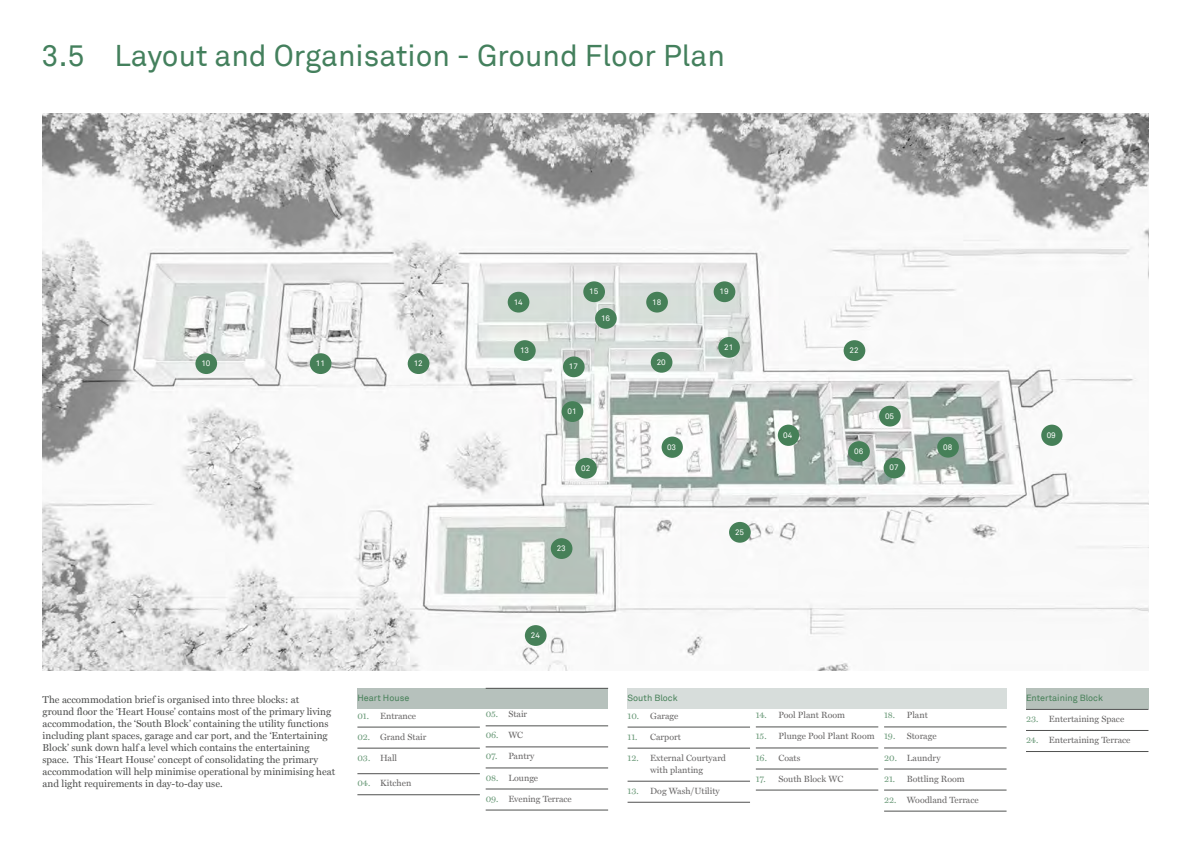
<style>
.page{position:relative;width:1191px;height:842px;background:#fff}
.page>*{position:absolute;margin:0;border:0;box-sizing:border-box;transform-origin:0 0}
.t1{font:30px "Akkurat Pro TT";color:#44805d}
.t2{font:10px/12px "Miller Text";color:#505150}
.t3{font:9px/12px "Miller Text";color:#6a6868;text-align:center}
.t4{font:9px "Akkurat Pro TT";color:#468058}
.t5{font:9px "Miller Text";color:#6b9a79}
.t6{font:8px "Akkurat Pro TT";color:#fff}
.s1{color:#6b9a79}
.s2{color:#6a6868}
</style>
<div class="page">
<div style="left:1026px;top:688px;width:122px;height:21px;background:#b6c1bb"></div>
<img style="left:43px;top:113px;width:1105px;height:558px">
<div style="left:561px;top:401px;width:22px;height:21px;background:#468058;border-radius:50%"></div>
<div style="left:879px;top:406px;width:21px;height:20px;background:#468058;border-radius:50%"></div>
<div style="left:848px;top:441px;width:22px;height:21px;background:#468058;border-radius:50%"></div>
<div style="left:661px;top:437px;width:22px;height:21px;background:#468058;border-radius:50%"></div>
<div style="left:1041px;top:425px;width:21px;height:21px;background:#468058;border-radius:50%"></div>
<div style="left:778px;top:425px;width:21px;height:21px;background:#468058;border-radius:50%"></div>
<div style="left:575px;top:458px;width:22px;height:21px;background:#468058;border-radius:50%"></div>
<div style="left:937px;top:437px;width:22px;height:21px;background:#468058;border-radius:50%"></div>
<div style="left:514px;top:340px;width:22px;height:21px;background:#468058;border-radius:50%"></div>
<div style="left:310px;top:353px;width:21px;height:21px;background:#468058;border-radius:50%"></div>
<div style="left:408px;top:353px;width:21px;height:21px;background:#468058;border-radius:50%"></div>
<div style="left:729px;top:522px;width:21px;height:21px;background:#468058;border-radius:50%"></div>
<div style="left:563px;top:356px;width:21px;height:21px;background:#468058;border-radius:50%"></div>
<div style="left:883px;top:458px;width:22px;height:20px;background:#468058;border-radius:50%"></div>
<div style="left:583px;top:281px;width:22px;height:21px;background:#468058;border-radius:50%"></div>
<div style="left:595px;top:308px;width:22px;height:21px;background:#468058;border-radius:50%"></div>
<div style="left:646px;top:292px;width:22px;height:21px;background:#468058;border-radius:50%"></div>
<div style="left:713px;top:281px;width:22px;height:21px;background:#468058;border-radius:50%"></div>
<div style="left:718px;top:337px;width:22px;height:21px;background:#468058;border-radius:50%"></div>
<div style="left:508px;top:292px;width:21px;height:21px;background:#468058;border-radius:50%"></div>
<div style="left:651px;top:352px;width:21px;height:21px;background:#468058;border-radius:50%"></div>
<div style="left:843px;top:340px;width:22px;height:21px;background:#468058;border-radius:50%"></div>
<div style="left:195px;top:353px;width:22px;height:21px;background:#468058;border-radius:50%"></div>
<div style="left:551px;top:538px;width:21px;height:21px;background:#468058;border-radius:50%"></div>
<div style="left:525px;top:625px;width:21px;height:21px;background:#468058;border-radius:50%"></div>
<div style="left:357px;top:688px;width:251px;height:21px;background:#b6c1bc"></div>
<div style="left:627px;top:688px;width:379px;height:21px;background:#d7dddb"></div>
<hr style="left:627px;top:727px;width:123px;height:1px;background:#505150">
<hr style="left:627px;top:748px;width:123px;height:1px;background:#505150">
<hr style="left:627px;top:781px;width:123px;height:1px;background:#505150">
<hr style="left:627px;top:802px;width:123px;height:1px;background:#505150">
<hr style="left:756px;top:727px;width:122px;height:1px;background:#505150">
<hr style="left:756px;top:748px;width:122px;height:1px;background:#505150">
<hr style="left:756px;top:769px;width:122px;height:1px;background:#505150">
<hr style="left:756px;top:790px;width:122px;height:1px;background:#505150">
<hr style="left:884px;top:727px;width:122px;height:1px;background:#505150">
<hr style="left:884px;top:748px;width:122px;height:1px;background:#505150">
<hr style="left:884px;top:769px;width:122px;height:1px;background:#505150">
<hr style="left:884px;top:790px;width:122px;height:1px;background:#505150">
<hr style="left:884px;top:811px;width:122px;height:1px;background:#505150">
<hr style="left:1026px;top:709px;width:122px;height:1px;background:#505150">
<hr style="left:1026px;top:730px;width:122px;height:1px;background:#505150">
<hr style="left:1026px;top:751px;width:122px;height:1px;background:#505150">
<hr style="left:357px;top:727px;width:123px;height:1px;background:#505150">
<hr style="left:357px;top:748px;width:123px;height:1px;background:#505150">
<hr style="left:357px;top:773px;width:123px;height:1px;background:#505150">
<hr style="left:357px;top:794px;width:123px;height:1px;background:#505150">
<hr style="left:486px;top:688px;width:122px;height:1px;background:#505150">
<hr style="left:486px;top:726px;width:122px;height:1px;background:#505150">
<hr style="left:486px;top:747px;width:122px;height:1px;background:#505150">
<hr style="left:486px;top:768px;width:122px;height:1px;background:#505150">
<hr style="left:486px;top:789px;width:122px;height:1px;background:#505150">
<hr style="left:486px;top:810px;width:122px;height:1px;background:#505150">
<h1 class="t1" style="left:42px;top:44px;width:685px">3.5 Layout and Organisation - Ground Floor Plan</h1>
<p class="t6" style="left:201px;top:360px;width:11px">10</p>
<p class="t6" style="left:316px;top:360px;width:11px">11</p>
<p class="t6" style="left:414px;top:360px;width:11px">12</p>
<p class="t6" style="left:514px;top:299px;width:11px">14</p>
<p class="t6" style="left:520px;top:347px;width:11px">13</p>
<p class="t6" style="left:589px;top:288px;width:11px">15</p>
<p class="t6" style="left:569px;top:363px;width:11px">17</p>
<p class="t6" style="left:567px;top:408px;width:11px">01</p>
<p class="t6" style="left:601px;top:315px;width:11px">16</p>
<p class="t6" style="left:581px;top:465px;width:11px">02</p>
<p class="t6" style="left:557px;top:545px;width:11px">23</p>
<p class="t6" style="left:652px;top:299px;width:11px">18</p>
<p class="t6" style="left:656px;top:359px;width:11px">20</p>
<p class="t6" style="left:667px;top:444px;width:11px">03</p>
<p class="t6" style="left:719px;top:288px;width:11px">19</p>
<p class="t6" style="left:724px;top:344px;width:11px">21</p>
<p class="t6" style="left:735px;top:529px;width:11px">25</p>
<p class="t6" style="left:849px;top:347px;width:11px">22</p>
<p class="t6" style="left:885px;top:413px;width:11px">05</p>
<p class="t6" style="left:783px;top:433px;width:11px">04</p>
<p class="t6" style="left:1046px;top:433px;width:11px">09</p>
<p class="t6" style="left:854px;top:448px;width:11px">06</p>
<p class="t6" style="left:889px;top:465px;width:11px">07</p>
<p class="t6" style="left:943px;top:444px;width:11px">08</p>
<p class="t6" style="left:531px;top:632px;width:11px">24</p>
<p class="t2" style="left:43px;top:694px;width:294px">The accommodation brief is organised into three blocks: at<br>ground floor the ‘Heart House’ contains most of the primary living accommodation, the ‘South Block’ containing the utility functions including plant spaces, garage and car port, and the ‘Entertaining Block’ sunk down half a level which contains the entertaining space. This ‘Heart House’ concept of consolidating the primary accommodation will help minimise operational by minimising heat and light requirements in day-to-day use.</p>
<p class="t4" style="left:627px;top:694px;width:52px">South Block</p>
<p class="t4" style="left:357px;top:694px;width:53px">Heart House</p>
<p class="t3" style="left:357px;top:710px;width:60px"><span class="s1">01.</span> Entrance</p>
<p class="t3" style="left:357px;top:731px;width:70px"><span class="s1">02.</span> Grand Stair</p>
<p class="t3" style="left:357px;top:752px;width:41px"><span class="s1">03.</span> Hall</p>
<p class="t3" style="left:357px;top:778px;width:55px"><span class="s1">04.</span> Kitchen</p>
<p class="t3" style="left:486px;top:709px;width:43px"><span class="s1">05.</span> Stair</p>
<p class="t5" style="left:486px;top:732px;width:39px">06. <span class="s2">WC</span></p>
<p class="t3" style="left:486px;top:751px;width:50px"><span class="s1">07.</span> Pantry</p>
<p class="t3" style="left:486px;top:772px;width:54px"><span class="s1">08.</span> Lounge</p>
<p class="t3" style="left:486px;top:793px;width:88px"><span class="s1">09.</span> Evening Terrace</p>
<p class="t3" style="left:627px;top:710px;width:52px"><span class="s1">10.</span> Garage</p>
<p class="t3" style="left:627px;top:731px;width:55px"><span class="s1">11.</span> Carport</p>
<p class="t3" style="left:627px;top:752px;width:100px"><span class="s1">12.</span> External Courtyard with planting</p>
<p class="t3" style="left:627px;top:785px;width:94px"><span class="s1">13.</span> Dog Wash/Utility</p>
<p class="t3" style="left:756px;top:710px;width:91px"><span class="s1">14.</span> Pool Plant Room</p>
<p class="t3" style="left:756px;top:731px;width:120px"><span class="s1">15.</span> Plunge Pool Plant Room</p>
<p class="t3" style="left:756px;top:752px;width:46px"><span class="s1">16.</span> Coats</p>
<p class="t3" style="left:756px;top:773px;width:89px"><span class="s1">17.</span> South Block WC</p>
<p class="t3" style="left:884px;top:710px;width:45px"><span class="s1">18.</span> Plant</p>
<p class="t3" style="left:884px;top:731px;width:54px"><span class="s1">19.</span> Storage</p>
<p class="t3" style="left:884px;top:752px;width:58px"><span class="s1">20.</span> Laundry</p>
<p class="t3" style="left:884px;top:773px;width:82px"><span class="s1">21.</span> Bottling Room</p>
<p class="t3" style="left:884px;top:794px;width:96px"><span class="s1">22.</span> Woodland Terrace</p>
<p class="t4" style="left:1026px;top:694px;width:78px">Entertaining Block</p>
<p class="t3" style="left:1026px;top:714px;width:100px"><span class="s1">23.</span> Entertaining Space</p>
<p class="t3" style="left:1026px;top:735px;width:106px"><span class="s1">24.</span> Entertaining Terrace</p>
</div>
